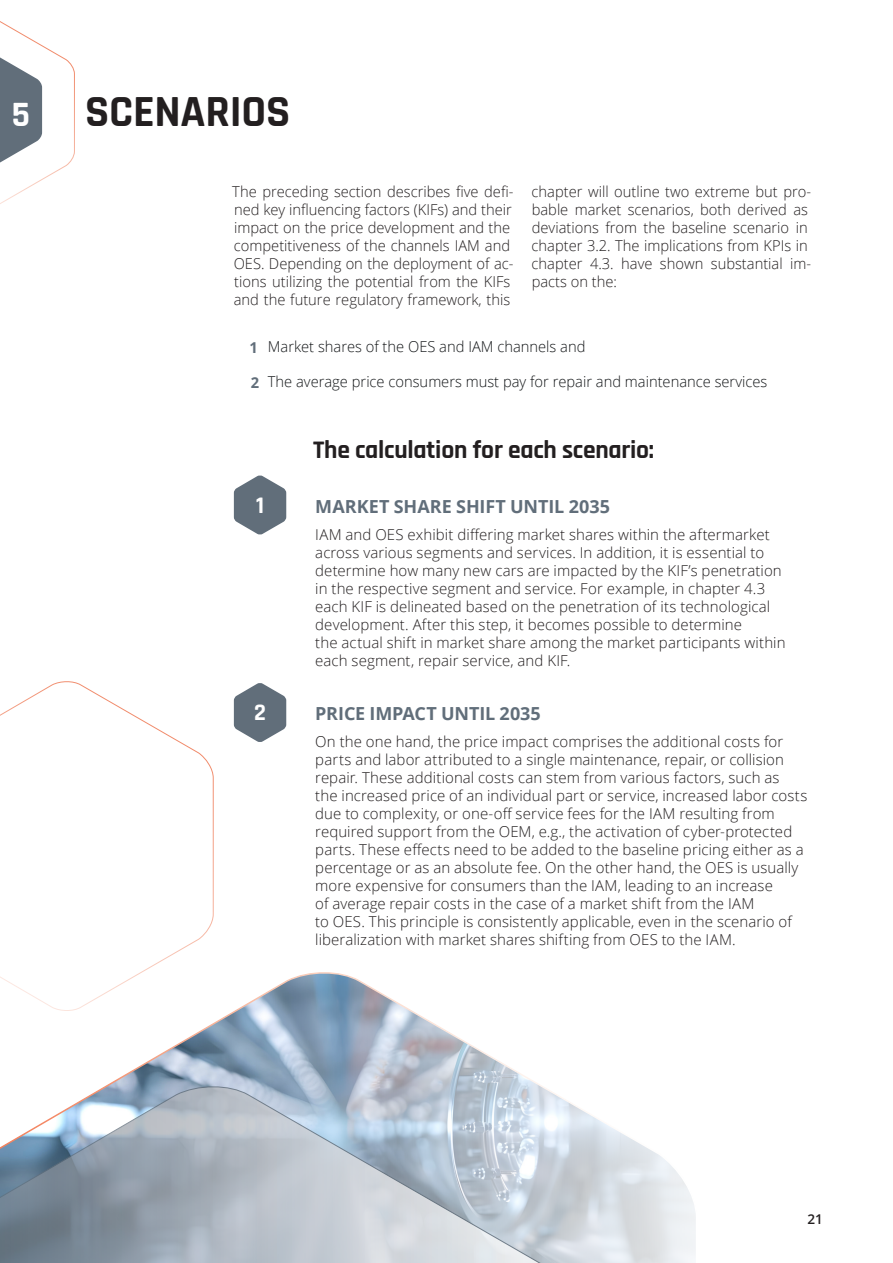
<style>
.page{position:relative;width:893px;height:1263px;background:#fff}
.page>*{position:absolute;margin:0;border:0;box-sizing:border-box;transform-origin:0 0}
.t1{font:700 45px "Rajdhani";letter-spacing:-.005em;color:#231f20}
.MS_Zahl{font:700 36px "Rajdhani";color:#fff}
.t2{font:700 25.5px "Rajdhani";letter-spacing:-.01em;color:#231f20}
.t3{font:700 24px "Rajdhani";color:#fff}
.t4{font:700 18px "Open Sans";letter-spacing:-.005em;color:#616e7a}
.Standardtext{font:300 15px/18px "Open Sans";letter-spacing:.005em;color:#231f20}
.Standardtext-2{font:300 15px "Open Sans";color:#131618}
.t5{font:600 13.5px "Open Sans";color:#231f20}
.s1{font-weight:700;color:#616e7a}
</style>
<div class="page">
<svg style="left:107px;top:972px;width:589px;height:291px"></svg>
<svg style="left:0;top:681px;width:214px;height:331px"></svg>
<svg style="left:0;top:1085px;width:586px;height:178px;background:#b3bdc8"></svg>
<svg style="left:0;top:21px;width:75px;height:183px"></svg>
<svg style="left:234px;top:475px;width:52px;height:60px"></svg>
<svg style="left:234px;top:683px;width:52px;height:59px"></svg>
<p class="MS_Zahl" style="left:12px;top:92px;width:20px">5</p>
<h1 class="t1" style="left:85px;top:84px;width:207px">SCENARIOS</h1>
<p class="Standardtext" style="left:232px;top:182px;width:283px">The preceding section describes five defi&shy;ned key influencing factors (KIFs) and their impact on the price development and the competitiveness of the channels IAM and OES. Depending on the deployment of ac&shy;tions utilizing the potential from the KIFs and the future regulatory framework, this</p>
<p class="Standardtext" style="left:532px;top:182px;width:281px">chapter will outline two extreme but pro&shy;bable market scenarios, both derived as deviations from the baseline scenario in chapter 3.2. The implications from KPIs in chapter 4.3. have shown substantial im&shy;pacts on the:</p>
<p class="Standardtext-2" style="left:250px;top:336px;width:337px"><span class="s1">1</span> Market shares of the OES and IAM channels and</p>
<p class="Standardtext-2" style="left:251px;top:371px;width:518px"><span class="s1">2</span> The average price consumers must pay for repair and maintenance services</p>
<p class="t3" style="left:256px;top:490px;width:10px">1</p>
<p class="t3" style="left:254px;top:698px;width:13px">2</p>
<h1 class="t2" style="left:313px;top:435px;width:342px">The calculation for each scenario:</h1>
<h1 class="t4" style="left:315px;top:494px;width:296px">MARKET SHARE SHIFT UNTIL 2035</h1>
<p class="Standardtext" style="left:315px;top:525px;width:472px">IAM and OES exhibit differing market shares within the aftermarket across various segments and services. In addition, it is essential to determine how many new cars are impacted by the KIF’s penetration in the respective segment and service. For example, in chapter 4.3 each KIF is delineated based on the penetration of its technological development. After this step, it becomes possible to determine<br>the actual shift in market share among the market participants within each segment, repair service, and KIF.</p>
<h1 class="t4" style="left:315px;top:701px;width:227px">PRICE IMPACT UNTIL 2035</h1>
<p class="Standardtext" style="left:315px;top:732px;width:494px">On the one hand, the price impact comprises the additional costs for parts and labor attributed to a single maintenance, repair, or collision repair. These additional costs can stem from various factors, such as<br>the increased price of an individual part or service, increased labor costs due to complexity, or one-off service fees for the IAM resulting from required support from the OEM, e.g., the activation of cyber-protected parts. These effects need to be added to the baseline pricing either as a percentage or as an absolute fee. On the other hand, the OES is usually more expensive for consumers than the IAM, leading to an increase<br>of average repair costs in the case of a market shift from the IAM<br>to OES. This principle is consistently applicable, even in the scenario of liberalization with market shares shifting from OES to the IAM.</p>
<p class="t5" style="left:807px;top:1210px;width:17px">21</p>
</div>
